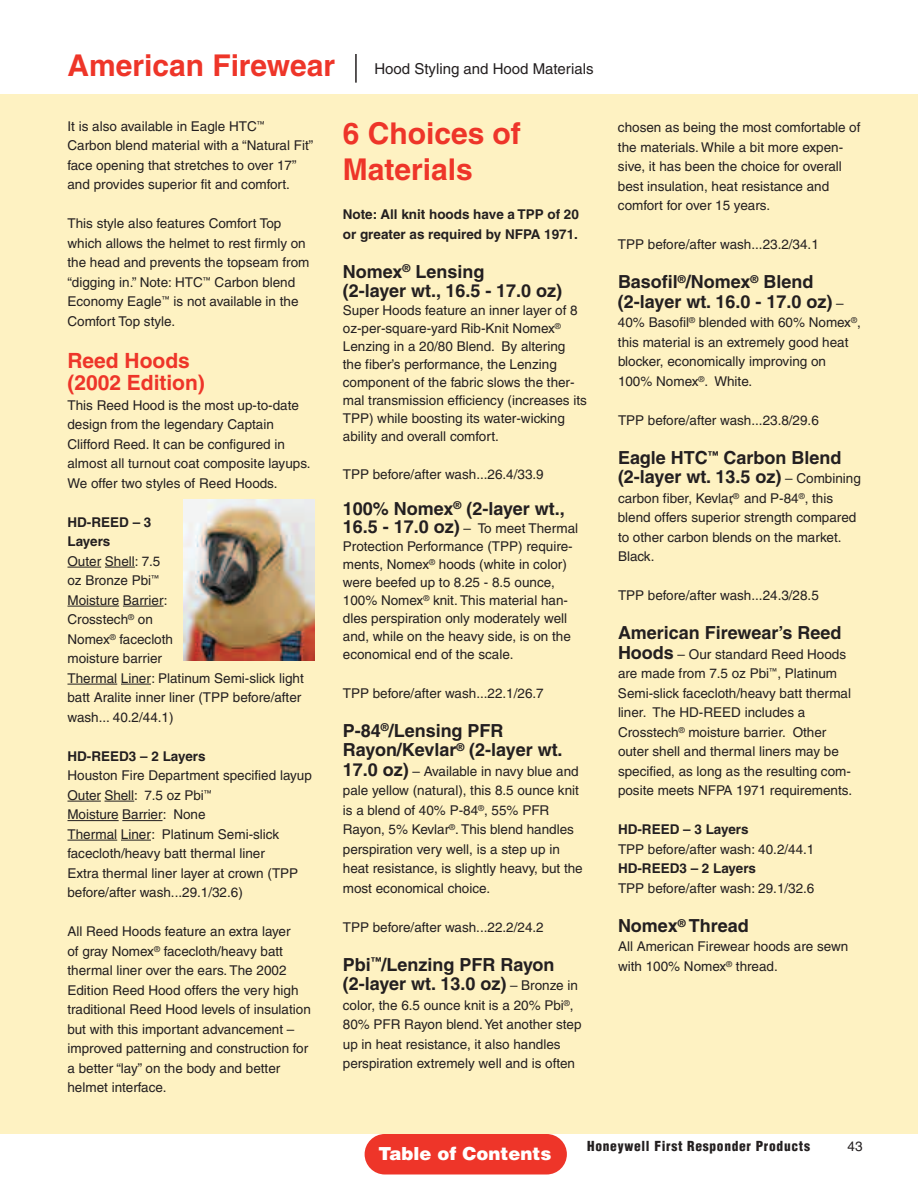
<style>
.page{position:relative;width:918px;height:1188px;background:#fff}
.page>*{position:absolute;margin:0;border:0;box-sizing:border-box;transform-origin:0 0}
.t1{font:700 30px/36px "Helvetica";color:#ee3529}
.t2{font:700 21px/22.5px "Helvetica";color:#ee3529}
.t3{font:700 18px/19.5px "Helvetica";color:#231f20}
.t4{font:900 18px "Helvetica";color:#fff}
.t5{font:15px "Helvetica";color:#231f20}
.t6{font:13.5px/19.5px "Helvetica";color:#231f20}
.t7{font:700 13.5px/19.5px "Helvetica";color:#231f20}
.t8{font:900 condensed 13.5px "Helvetica";letter-spacing:.05em;color:#231f20}
.s1{font-weight:700;font-size:18px}
.s2{font-weight:400;font-size:13.5px}
</style>
<div class="page">
<div style="left:0;top:94px;width:918px;height:1040px;background:#fef2c2"></div>
<hr style="left:68px;top:567px;width:33px;height:1px;background:#231f20">
<hr style="left:105px;top:567px;width:30px;height:1px;background:#231f20">
<hr style="left:68px;top:606px;width:51px;height:1px;background:#231f20">
<hr style="left:123px;top:606px;width:41px;height:1px;background:#231f20">
<hr style="left:68px;top:684px;width:49px;height:1px;background:#231f20">
<hr style="left:121px;top:684px;width:30px;height:1px;background:#231f20">
<hr style="left:68px;top:801px;width:33px;height:1px;background:#231f20">
<svg style="left:105px;top:801px;width:29px;height:1px"></svg>
<hr style="left:68px;top:820px;width:51px;height:1px;background:#231f20">
<hr style="left:122px;top:820px;width:41px;height:1px;background:#231f20">
<hr style="left:68px;top:840px;width:49px;height:1px;background:#231f20">
<hr style="left:121px;top:840px;width:30px;height:1px;background:#231f20">
<hr style="left:355px;top:54px;width:2px;height:29px;background:#231f20">
<img style="left:184px;top:500px;width:131px;height:161px">
<div style="left:365px;top:1134px;width:202px;height:40px;background:#ee3529;border-radius:20px"></div>
<h1 class="t1" style="left:68px;top:50px;width:269px">American Firewear</h1>
<p class="t5" style="left:374px;top:64px;width:221px">Hood Styling and Hood Materials</p>
<p class="t6" style="left:68px;top:118px;width:247px">It is also available in Eagle HTC<sup>™<br></sup>Carbon blend material with a “Natural Fit” face opening that stretches to over 17” and provides superior fit and comfort.</p>
<p class="t6" style="left:67px;top:215px;width:243px">This style also features Comfort Top which allows the helmet to rest firmly on the head and prevents the topseam from “digging in.” Note: HTC<sup>™</sup> Carbon blend Economy Eagle<sup>™</sup> is not available in the Comfort Top style.</p>
<h2 class="t2" style="left:68px;top:351px;width:139px">Reed Hoods (2002 Edition)</h2>
<p class="t6" style="left:68px;top:397px;width:245px">This Reed Hood is the most up-to-date design from the legendary Captain Clifford Reed. It can be configured in almost all turnout coat composite layups.<br>We offer two styles of Reed Hoods.</p>
<p class="t7" style="left:68px;top:514px;width:85px">HD-REED – 3<br>Layers</p>
<p class="t6" style="left:67px;top:553px;width:238px">Outer Shell: 7.5<br>oz Bronze Pbi<sup>™<br></sup>Moisture Barrier:<br>Crosstech<sup>®</sup> on<br>Nomex<sup>®</sup> facecloth<br>moisture barrier<br>Thermal Liner: Platinum Semi-slick light batt Aralite inner liner (TPP before/after wash... 40.2/44.1)</p>
<p class="t7" style="left:67px;top:748px;width:140px">HD-REED3 – 2 Layers</p>
<p class="t6" style="left:67px;top:767px;width:246px">Houston Fire Department specified layup Outer Shell: 7.5 oz Pbi<sup>™<br></sup>Moisture Barrier: None<br>Thermal Liner: Platinum Semi-slick facecloth/heavy batt thermal liner<br>Extra thermal liner layer at crown (TPP before/after wash...29.1/32.6)</p>
<p class="t6" style="left:67px;top:923px;width:245px">All Reed Hoods feature an extra layer<br>of gray Nomex<sup>®</sup> facecloth/heavy batt thermal liner over the ears. The 2002<br>Edition Reed Hood offers the very high traditional Reed Hood levels of insulation but with this important advancement – improved patterning and construction for a better “lay” on the body and better helmet interface.</p>
<h1 class="t1" style="left:343px;top:118px;width:180px">6 Choices of<br>Materials</h1>
<p class="t7" style="left:343px;top:206px;width:238px">Note: All knit hoods have a TPP of 20 or greater as required by NFPA 1971.</p>
<h3 class="t3" style="left:343px;top:263px;width:221px">Nomex<sup>®</sup> Lensing<br>(2-layer wt., 16.5 - 17.0 oz)</h3>
<p class="t6" style="left:343px;top:303px;width:246px;line-height:18px">Super Hoods feature an inner layer of 8 oz-per-square-yard Rib-Knit Nomex<sup>® </sup>Lenzing in a 20/80 Blend. By altering the fiber’s performance, the Lenzing component of the fabric slows the ther&shy;mal transmission efficiency (increases its TPP) while boosting its water-wicking ability and overall comfort.</p>
<p class="t6" style="left:343px;top:465px;width:202px">TPP before/after wash...26.4/33.9</p>
<h3 class="t3" style="left:343px;top:500px;width:223px">100% Nomex<sup>®</sup> (2-layer wt.,</h3>
<p class="t6" style="left:343px;top:520px;width:237px;line-height:18px"><span class="s1">16.5 - 17.0 oz)</span> – To meet Thermal Protection Performance (TPP) require&shy;ments, Nomex<sup>®</sup> hoods (white in color) were beefed up to 8.25 - 8.5 ounce, 100% Nomex<sup>®</sup> knit. This material han&shy;dles perspiration only moderately well and, while on the heavy side, is on the economical end of the scale.</p>
<p class="t6" style="left:343px;top:684px;width:202px">TPP before/after wash...22.1/26.7</p>
<h3 class="t3" style="left:343px;top:722px;width:221px">P-84<sup>®</sup>/Lensing PFR<br>Rayon/Kevlar<sup>®</sup> (2-layer wt.</h3>
<p class="t6" style="left:343px;top:762px;width:241px"><span class="s1">17.0 oz)</span> – Available in navy blue and pale yellow (natural), this 8.5 ounce knit is a blend of 40% P-84<sup>®</sup>, 55% PFR Rayon, 5% Kevlar<sup>®</sup>. This blend handles perspiration very well, is a step up in heat resistance, is slightly heavy, but the most economical choice.</p>
<p class="t6" style="left:343px;top:918px;width:202px">TPP before/after wash...22.2/24.2</p>
<h3 class="t3" style="left:343px;top:956px;width:237px">Pbi<sup>™</sup>/Lenzing PFR Rayon (2-layer wt. 13.0 oz) <span class="s2">– Bronze in</span></h3>
<p class="t6" style="left:343px;top:996px;width:240px">color, the 6.5 ounce knit is a 20% Pbi<sup>®</sup>, 80% PFR Rayon blend.Yet another step up in heat resistance, it also handles perspiration extremely well and is often</p>
<p class="t6" style="left:618px;top:119px;width:244px">chosen as being the most comfortable of the materials. While a bit more expen&shy;sive, it has been the choice for overall best insulation, heat resistance and comfort for over 15 years.</p>
<p class="t6" style="left:618px;top:236px;width:202px">TPP before/after wash...23.2/34.1</p>
<h3 class="t3" style="left:618px;top:274px;width:227px">Basofil<sup>®</sup>/Nomex<sup>®</sup> Blend (2-layer wt. 16.0 - 17.0 oz) <span class="s2">–</span></h3>
<p class="t6" style="left:618px;top:314px;width:244px">40% Basofil<sup>®</sup> blended with 60% Nomex<sup>®</sup>, this material is an extremely good heat blocker, economically improving on 100% Nomex<sup>®</sup>. White.</p>
<p class="t6" style="left:618px;top:412px;width:202px">TPP before/after wash...23.8/29.6</p>
<h3 class="t3" style="left:618px;top:449px;width:244px">Eagle HTC<sup>™</sup> Carbon Blend (2-layer wt. 13.5 oz) <span class="s2">– Combining</span></h3>
<p class="t6" style="left:618px;top:490px;width:240px">carbon fiber, Kevlar<sup>®</sup>, and P-84<sup>®</sup>, this blend offers superior strength compared to other carbon blends on the market.<br>Black.</p>
<p class="t6" style="left:618px;top:587px;width:202px">TPP before/after wash...24.3/28.5</p>
<h3 class="t3" style="left:618px;top:625px;width:225px">American Firewear’s Reed</h3>
<p class="t6" style="left:618px;top:646px;width:236px"><span class="s1">Hoods</span> – Our standard Reed Hoods are made from 7.5 oz Pbi<sup>™</sup>, Platinum Semi-slick facecloth/heavy batt thermal liner. The HD-REED includes a Crosstech<sup>®</sup> moisture barrier. Other outer shell and thermal liners may be specified, as long as the resulting com&shy;posite meets NFPA 1971 requirements.</p>
<p class="t7" style="left:618px;top:821px;width:132px">HD-REED – 3 Layers</p>
<p class="t6" style="left:618px;top:841px;width:198px">TPP before/after wash: 40.2/44.1</p>
<p class="t7" style="left:618px;top:860px;width:140px">HD-REED3 – 2 Layers</p>
<p class="t6" style="left:618px;top:880px;width:198px">TPP before/after wash: 29.1/32.6</p>
<h3 class="t3" style="left:618px;top:917px;width:132px">Nomex<sup>®</sup> Thread</h3>
<p class="t6" style="left:618px;top:938px;width:232px">All American Firewear hoods are sewn with 100% Nomex<sup>®</sup> thread.</p>
<h3 class="t4" style="left:379px;top:1143px;width:174px">Table of Contents</h3>
<p class="t8" style="left:587px;top:1138px;width:224px">Honeywell First Responder Products</p>
<p class="t6" style="left:848px;top:1138px;width:16px">43</p>
</div>
